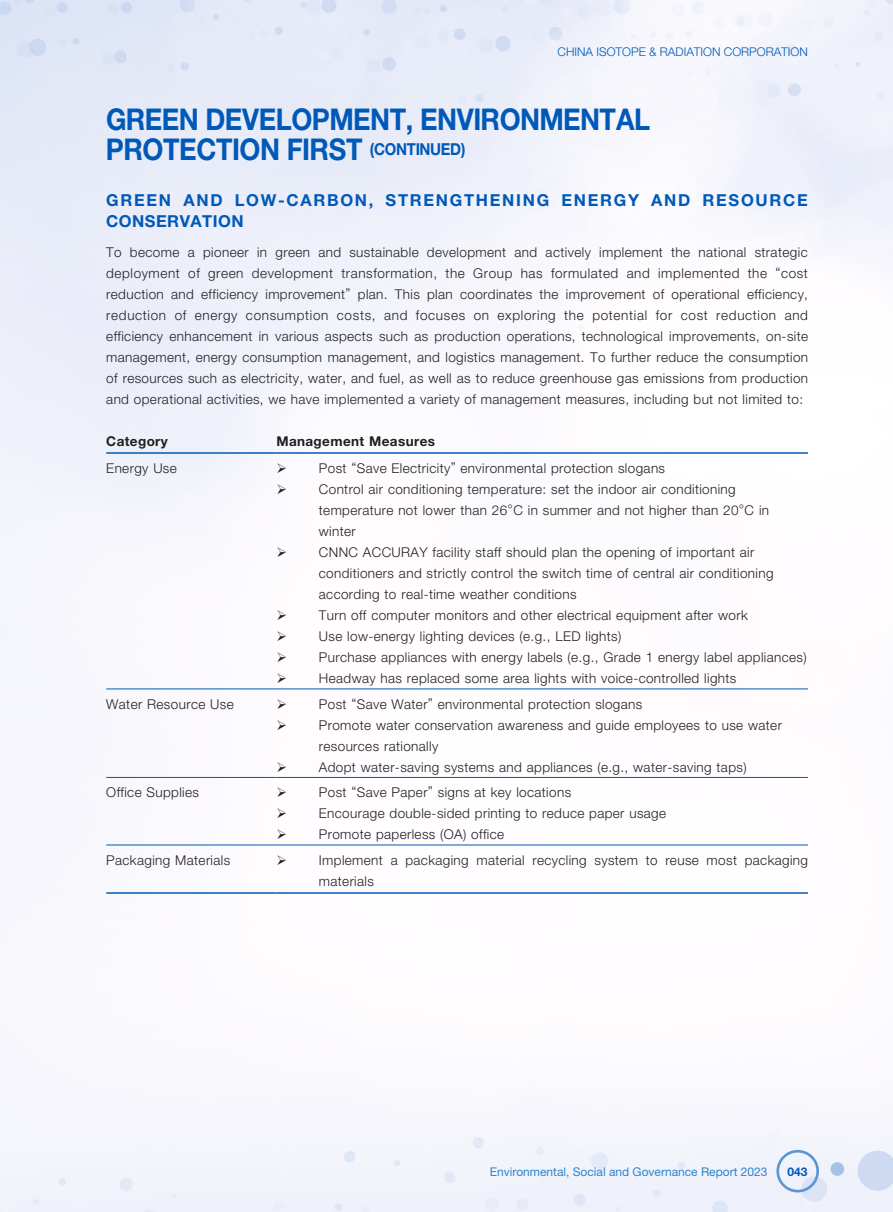
<style>
.page{position:relative;width:893px;height:1212px;background:#fff}
.page>*{position:absolute;margin:0;border:0;box-sizing:border-box;transform-origin:0 0}
.t1{font:700 30px/30px "Helvetica Neue LT Std";letter-spacing:-.02em;color:#0058b8;scale:.9 1}
.t2{font:700 16.5px/21px "Helvetica Neue LT Std";letter-spacing:.105em;color:#0058b8}
.t3{font:300 13.5px/21px "Helvetica Neue LT Std";letter-spacing:.03em;color:#231f20}
.t4{font:700 13.5px "Helvetica Neue LT Std";letter-spacing:.03em;color:#231f20}
.t5{font:12px "Helvetica Neue LT Std";color:#2c85ce}
.t6{font:300 12px "Helvetica Neue LT Std";color:#0058b8}
.t7{font:700 12px "Helvetica Neue LT Std";color:#0058b8}
</style>
<div class="page">
<img style="left:0;top:0;width:893px;height:1212px">
<div style="left:802px;top:1176px;width:25px;height:26px;background:#dbe3f5;border-radius:50%"></div>
<div style="left:830px;top:1162px;width:14px;height:14px;background:#a6c0e7;border-radius:50%"></div>
<svg style="left:858px;top:1151px;width:35px;height:40px"></svg>
<div style="left:776px;top:1150px;width:43px;height:42px;border:3px solid #5a95d5;border-radius:50%"></div>
<hr style="left:106px;top:452px;width:170px;height:2px;background:#0058b8">
<hr style="left:276px;top:452px;width:532px;height:2px;background:#0058b8">
<hr style="left:106px;top:688px;width:170px;height:1px;background:#0058b8">
<hr style="left:276px;top:688px;width:532px;height:1px;background:#0058b8">
<hr style="left:106px;top:777px;width:170px;height:1px;background:#0058b8">
<hr style="left:276px;top:777px;width:532px;height:1px;background:#0058b8">
<hr style="left:106px;top:844px;width:170px;height:1px;background:#0058b8">
<hr style="left:276px;top:844px;width:532px;height:1px;background:#0058b8">
<hr style="left:106px;top:892px;width:170px;height:2px;background:#0058b8">
<hr style="left:276px;top:892px;width:532px;height:2px;background:#0058b8">
<p class="t6" style="left:558px;top:44px;width:252px">CHINA ISOTOPE &amp; RADIATION CORPORATION</p>
<h1 class="t1" style="left:106px;top:104px;width:606px">GREEN DEVELOPMENT, ENVIRONMENTAL<br>PROTECTION FIRST <sup>(CONTINUED)</sup></h1>
<p class="t2" style="left:106px;top:189px;width:703px">GREEN AND LOW-CARBON, STRENGTHENING ENERGY AND RESOURCE<br>CONSERVATION</p>
<p class="t3" style="left:106px;top:241px;width:703px;text-align:justify">To become a pioneer in green and sustainable development and actively implement the national strategic deployment of green development transformation, the Group has formulated and implemented the “cost reduction and efficiency improvement” plan. This plan coordinates the improvement of operational efficiency, reduction of energy consumption costs, and focuses on exploring the potential for cost reduction and efficiency enhancement in various aspects such as production operations, technological improvements, on-site management, energy consumption management, and logistics management. To further reduce the consumption of resources such as electricity, water, and fuel, as well as to reduce greenhouse gas emissions from production and operational activities, we have implemented a variety of management measures, including but not limited to:</p>
<p class="t4" style="left:106px;top:432px;width:63px">Category</p>
<p class="t4" style="left:276px;top:432px;width:160px">Management Measures</p>
<p class="t3" style="left:106px;top:457px;width:72px">Energy Use</p>
<p class="t3" style="left:276px;top:457px;width:390px">➢ Post “Save Electricity” environmental protection slogans</p>
<p class="t3" style="left:319px;top:478px;width:452px;text-indent:-43px">➢ Control air conditioning temperature: set the indoor air conditioning temperature not lower than 26°C in summer and not higher than 20°C in winter</p>
<p class="t3" style="left:319px;top:541px;width:456px;text-indent:-43px">➢ CNNC ACCURAY facility staff should plan the opening of important air conditioners and strictly control the switch time of central air conditioning according to real-time weather conditions</p>
<p class="t3" style="left:276px;top:604px;width:473px">➢ Turn off computer monitors and other electrical equipment after work</p>
<p class="t3" style="left:276px;top:625px;width:346px">➢ Use low-energy lighting devices (e.g., LED lights)</p>
<p class="t3" style="left:276px;top:646px;width:532px">➢ Purchase appliances with energy labels (e.g., Grade 1 energy label appliances)</p>
<p class="t3" style="left:276px;top:667px;width:461px">➢ Headway has replaced some area lights with voice-controlled lights</p>
<p class="t3" style="left:106px;top:693px;width:129px">Water Resource Use</p>
<p class="t3" style="left:276px;top:693px;width:367px">➢ Post “Save Water” environmental protection slogans</p>
<p class="t3" style="left:319px;top:714px;width:464px;text-indent:-43px">➢ Promote water conservation awareness and guide employees to use water resources rationally</p>
<p class="t3" style="left:276px;top:756px;width:472px">➢ Adopt water-saving systems and appliances (e.g., water-saving taps)</p>
<p class="t3" style="left:106px;top:781px;width:94px">Office Supplies</p>
<p class="t3" style="left:276px;top:781px;width:296px">➢ Post “Save Paper” signs at key locations</p>
<p class="t3" style="left:276px;top:802px;width:391px">➢ Encourage double-sided printing to reduce paper usage</p>
<p class="t3" style="left:276px;top:823px;width:229px">➢ Promote paperless (OA) office</p>
<p class="t3" style="left:106px;top:849px;width:125px">Packaging Materials</p>
<p class="t3" style="left:319px;top:849px;width:491px;text-indent:-43px">➢ Implement a packaging material recycling system to reuse most packaging materials</p>
<p class="t5" style="left:490px;top:1164px;width:279px">Environmental, Social and Governance Report 2023</p>
<p class="t7" style="left:787px;top:1164px;width:22px">043</p>
</div>
